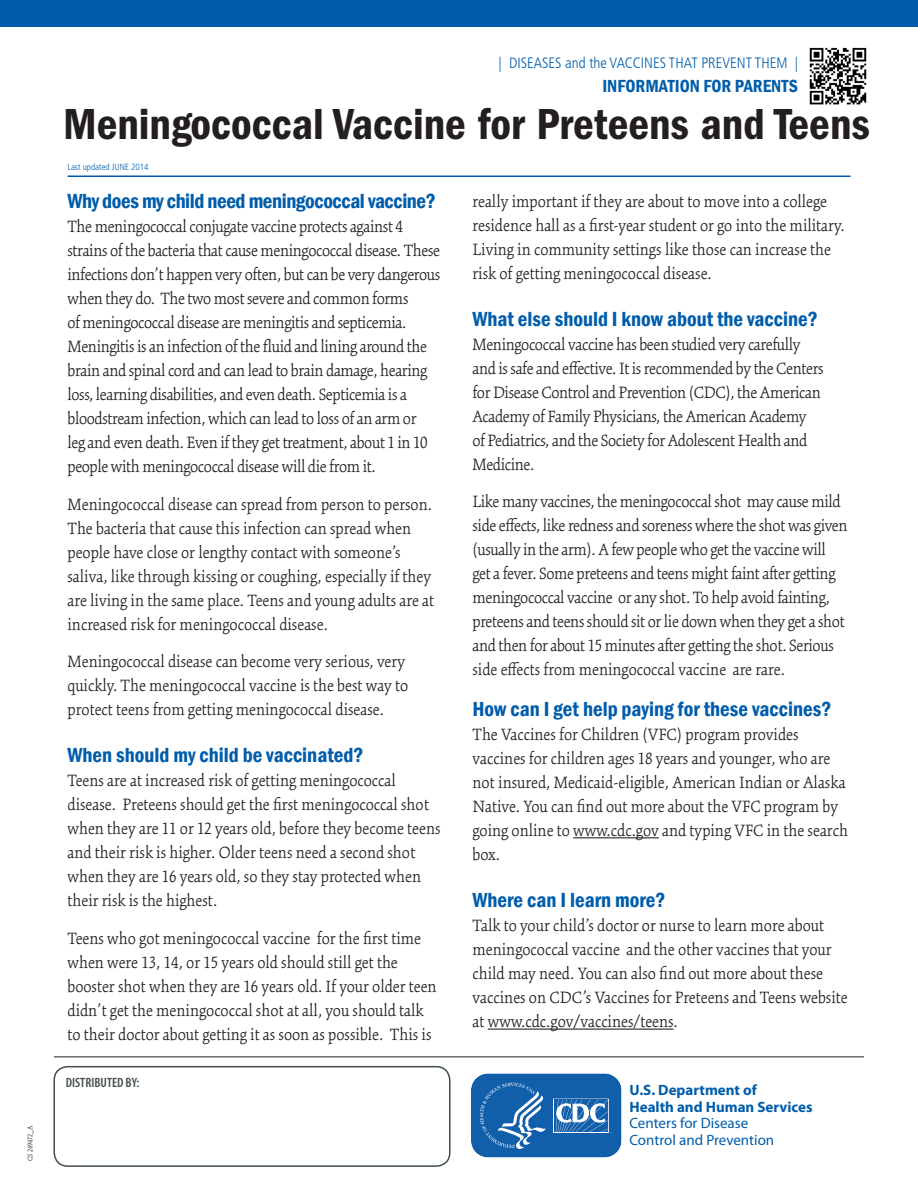
<style>
.page{position:relative;width:918px;height:1188px;background:#fff}
.page>*{position:absolute;margin:0;border:0;box-sizing:border-box;transform-origin:0 0}
.t1{font:45px "ITC Franklin Gothic Std Dm Cd";color:#231f20}
.t2{font:600 condensed 21px "Franklin Gothic";color:#015dab}
.t3{font:600 condensed 21px "Franklin Gothic";letter-spacing:-.02em;color:#015dab}
.Body{font:300 18px/24px "Kinesis Std";color:#231f20}
.Body-2{font:300 18px/24px "Kinesis Std";letter-spacing:-.02em;color:#231f20}
.t4{font:600 condensed 18px "Franklin Gothic";color:#015dab}
.t5{font:300 condensed 15px "Frutiger LT Std";color:#015dab}
.t6{font:700 15px/16.5px "Myriad Pro";color:#015dab}
.t7{font:15px/16.5px "Myriad Pro";color:#015dab}
.t8{font:600 condensed 13.5px "Myriad Pro";color:#414f45}
.t9{font:300 condensed 9px "Frutiger LT Std";color:#015dab}
.t10{font:300 7.5px "Kinesis Std";color:#231f20}
</style>
<div class="page">
<div style="left:0;top:0;width:918px;height:27px;background:#015dab"></div>
<hr style="left:68px;top:176px;width:782px;height:1px;background:#015dab">
<hr style="left:54px;top:1057px;width:810px;height:1px;background:#231f20">
<div style="left:53px;top:1066px;width:398px;height:101px;border:2px solid #414f45;border-radius:14px"></div>
<img style="left:809px;top:47px;width:58px;height:58px">
<svg style="left:471px;top:1073px;width:151px;height:85px;background:#3475b7"></svg>
<hr style="left:573px;top:837px;width:86px;height:1px;background:#231f20">
<hr style="left:488px;top:1029px;width:186px;height:1px;background:#231f20">
<p class="t10" style="left:26px;top:1161px;width:37px;rotate:-90deg">CS 249472_A</p>
<p class="t5" style="left:499px;top:55px;width:301px">| DISEASES and the VACCINES THAT PREVENT THEM |</p>
<p class="t4" style="left:602px;top:73px;width:197px">INFORMATION FOR PARENTS</p>
<h1 class="t1" style="left:63px;top:98px;width:808px">Meningococcal Vaccine for Preteens and Teens</h1>
<p class="t9" style="left:68px;top:162px;width:83px">Last updated JUNE 2014</p>
<h2 class="t3" style="left:68px;top:187px;width:370px">Why does my child need meningococcal vaccine?</h2>
<p class="Body-2" style="left:68px;top:215px;width:374px">The meningococcal conjugate vaccine protects against 4 strains of the bacteria that cause meningococcal disease. These infections don’t happen very often, but can be very dangerous when they do. The two most severe and common forms<br>of meningococcal disease are meningitis and septicemia.<br>Meningitis is an infection of the fluid and lining around the brain and spinal cord and can lead to brain damage, hearing loss, learning disabilities, and even death. Septicemia is a bloodstream infection, which can lead to loss of an arm or<br>leg and even death. Even if they get treatment, about 1 in 10 people with meningococcal disease will die from it.</p>
<p class="Body" style="left:68px;top:492px;width:368px">Meningococcal disease can spread from person to person.<br>The bacteria that cause this infection can spread when people have close or lengthy contact with someone’s saliva, like through kissing or coughing, especially if they are living in the same place. Teens and young adults are at increased risk for meningococcal disease.</p>
<p class="Body" style="left:68px;top:649px;width:342px">Meningococcal disease can become very serious, very quickly. The meningococcal vaccine is the best way to protect teens from getting meningococcal disease.</p>
<h2 class="t2" style="left:68px;top:741px;width:297px">When should my child be vaccinated?</h2>
<p class="Body" style="left:68px;top:769px;width:375px">Teens are at increased risk of getting meningococcal disease. Preteens should get the first meningococcal shot when they are 11 or 12 years old, before they become teens and their risk is higher. Older teens need a second shot when they are 16 years old, so they stay protected when their risk is the highest.</p>
<p class="Body" style="left:68px;top:926px;width:371px">Teens who got meningococcal vaccine for the first time when were 13, 14, or 15 years old should still get the booster shot when they are 16 years old. If your older teen didn’t get the meningococcal shot at all, you should talk to their doctor about getting it as soon as possible. This is</p>
<p class="t8" style="left:66px;top:1075px;width:75px">DISTRIBUTED BY:</p>
<p class="Body" style="left:472px;top:189px;width:374px">really important if they are about to move into a college residence hall as a first-year student or go into the military.<br>Living in community settings like those can increase the risk of getting meningococcal disease.</p>
<h2 class="t2" style="left:472px;top:305px;width:347px">What else should I know about the vaccine?</h2>
<p class="Body-2" style="left:472px;top:332px;width:353px">Meningococcal vaccine has been studied very carefully and is safe and effective. It is recommended by the Centers for Disease Control and Prevention (CDC), the American Academy of Family Physicians, the American Academy of Pediatrics, and the Society for Adolescent Health and Medicine.</p>
<p class="Body-2" style="left:472px;top:490px;width:376px">Like many vaccines, the meningococcal shot may cause mild side effects, like redness and soreness where the shot was given (usually in the arm). A few people who get the vaccine will get a fever. Some preteens and teens might faint after getting meningococcal vaccine or any shot. To help avoid fainting, preteens and teens should sit or lie down when they get a shot and then for about 15 minutes after getting the shot. Serious side effects from meningococcal vaccine are rare.</p>
<h2 class="t2" style="left:472px;top:695px;width:360px">How can I get help paying for these vaccines?</h2>
<p class="Body" style="left:472px;top:722px;width:377px">The Vaccines for Children (VFC) program provides vaccines for children ages 18 years and younger, who are not insured, Medicaid-eligible, American Indian or Alaska Native. You can find out more about the VFC program by going online to www.cdc.gov and typing VFC in the search box.</p>
<h2 class="t2" style="left:472px;top:886px;width:195px">Where can I learn more?</h2>
<p class="Body" style="left:472px;top:914px;width:377px">Talk to your child’s doctor or nurse to learn more about meningococcal vaccine and the other vaccines that your child may need. You can also find out more about these vaccines on CDC’s Vaccines for Preteens and Teens website at www.cdc.gov/vaccines/teens.</p>
<p class="t6" style="left:629px;top:1082px;width:185px">U.S. Department of<br>Health and Human Services</p>
<p class="t7" style="left:629px;top:1116px;width:146px">Centers for Disease<br>Control and Prevention</p>
</div>
